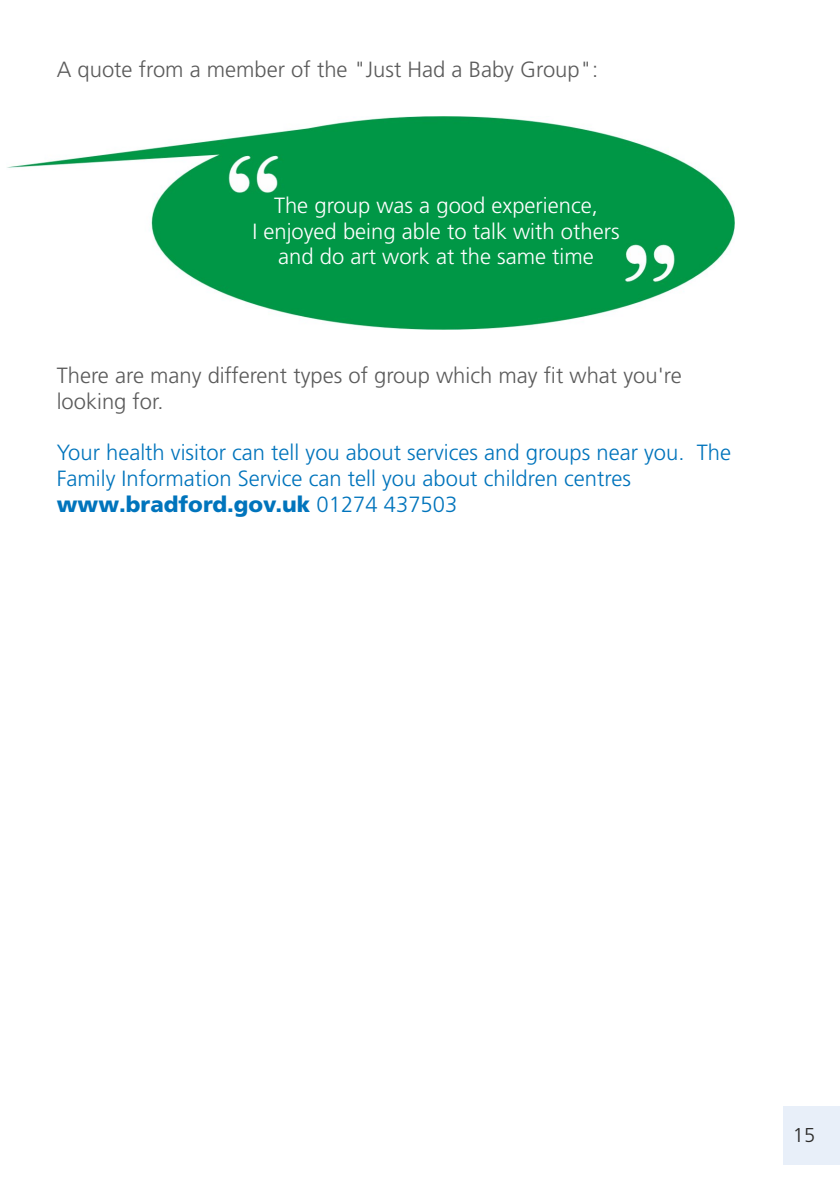
<style>
.page{position:relative;width:840px;height:1191px;background:#fff}
.page>*{position:absolute;margin:0;border:0;box-sizing:border-box;transform-origin:0 0}
.t1{font:300 22px/26px "Frutiger LT Pro";color:#0074bc}
.t2{font:300 22px/25.6px "Frutiger LT Pro";color:#5b5b5b}
.t3{font:300 22px/25.6px "Frutiger LT Pro";color:#fefefe;text-align:center}
.t4{font:300 20px "Frutiger LT Pro";color:#2b2a29}
.s1{font-weight:900}
</style>
<div class="page">
<div style="left:782px;top:1106px;width:57px;height:58px;background:#e8eff9"></div>
<img style="left:7px;top:117px;width:726px;height:213px">
<p class="t2" style="left:57px;top:58px;width:542px">A quote from a member of the "Just Had a Baby Group":</p>
<p class="t3" style="left:252px;top:195px;width:368px">The group was a good experience,<br>I enjoyed being able to talk with others and do art work at the same time</p>
<p class="t2" style="left:57px;top:365px;width:626px">There are many different types of group which may fit what you're looking for.</p>
<p class="t1" style="left:57px;top:441px;width:675px">Your health visitor can tell you about services and groups near you. The<br>Family Information Service can tell you about children centres <span class="s1">www.bradford.gov.uk</span> 01274 437503</p>
<p class="t4" style="left:792px;top:1127px;width:24px">15</p>
</div>
